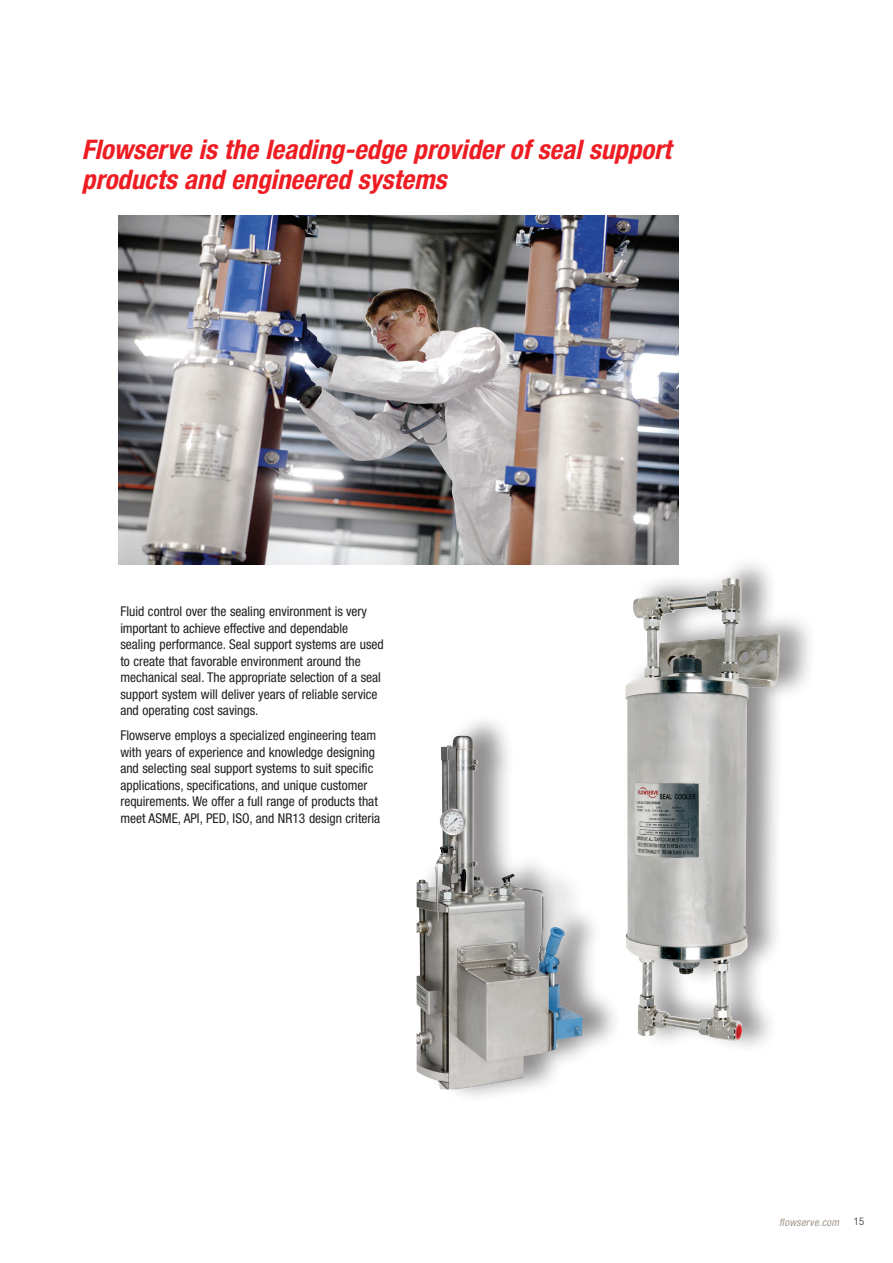
<style>
.page{position:relative;width:893px;height:1263px;background:#fff}
.page>*{position:absolute;margin:0;border:0;box-sizing:border-box;transform-origin:0 0}
.Page_Header{font:italic 700 condensed 27px/30px "Helvetica Neue LT Std";color:#ee1d23}
.Bullet_Indent{font:condensed 13.5px/16.5px "Helvetica Neue LT Std";color:#231f20}
.t1{font:italic condensed 10.5px "Helvetica Neue LT Std";letter-spacing:.025em;color:#a1968b}
.t2{font:300 condensed 10.5px "Helvetica Neue LT Std";color:#231f20}
</style>
<div class="page">
<img style="left:119px;top:215px;width:559px;height:349px">
<div style="left:419px;top:713px;width:203px;height:391px;background:#231f20;opacity:.5"></div>
<img style="left:417px;top:738px;width:169px;height:351px">
<div style="left:625px;top:556px;width:192px;height:499px;background:#231f20;opacity:.5"></div>
<img style="left:625px;top:578px;width:155px;height:463px">
<p class="Page_Header" style="left:82px;top:135px;width:591px">Flowserve is the leading-edge provider of seal support products and engineered systems</p>
<p class="Bullet_Indent" style="left:120px;top:603px;width:265px">Fluid control over the sealing environment is very important to achieve effective and dependable sealing performance. Seal support systems are used to create that favorable environment around the mechanical seal. The appropriate selection of a seal support system will deliver years of reliable service and operating cost savings.</p>
<p class="Bullet_Indent" style="left:120px;top:727px;width:261px">Flowserve employs a specialized engineering team with years of experience and knowledge designing and selecting seal support systems to suit specific applications, specifications, and unique customer requirements. We offer a full range of products that meet ASME, API, PED, ISO, and NR13 design criteria</p>
<p class="t1" style="left:779px;top:1216px;width:61px">flowserve.com</p>
<p class="t2" style="left:854px;top:1215px;width:12px">15</p>
</div>
